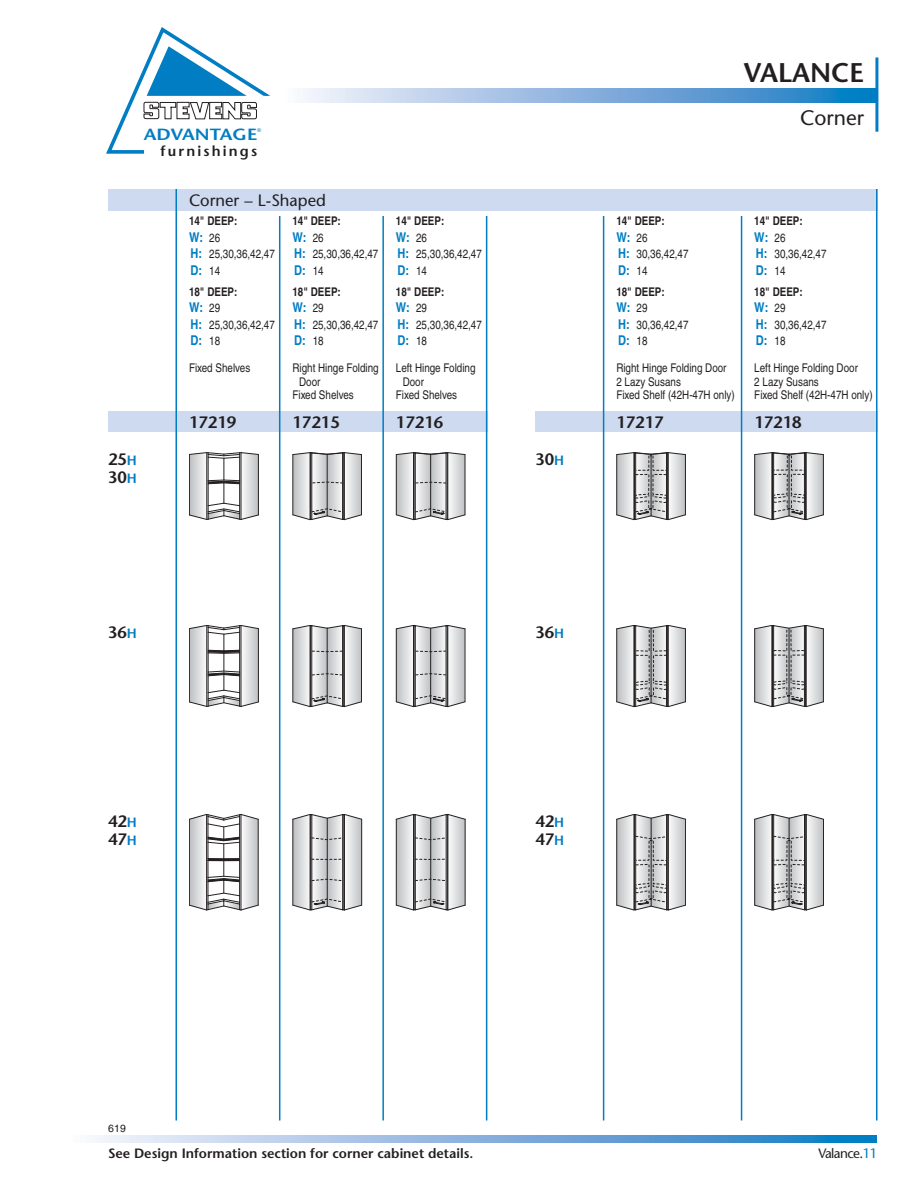
<style>
.page{position:relative;width:918px;height:1188px;background:#fff}
.page>*{position:absolute;margin:0;border:0;box-sizing:border-box;transform-origin:0 0}
.t1{font:600 27px "Stone Sans";color:#231f20}
.t2{font:21px "Stone Sans";color:#231f20}
.t3{font:600 16.5px/18px "Stone Sans";color:#231f20}
.t4{font:16.5px "Stone Sans";color:#231f20}
.t5{font:600 16.2px "Stone Sans";color:#007dc3;scale:1.17 1}
.t6{font:600 14.4px "Stone Sans";letter-spacing:.15em;color:#231f20}
.t7{font:700 condensed 13.5px "Helvetica";color:#007dc3}
.t8{font:600 13.5px "Stone Sans";color:#231f20}
.t9{font:13.5px "Stone Sans";letter-spacing:-.04em;color:#231f20}
.t10{font:condensed 12px/13.5px "Helvetica";color:#231f20}
.t11{font:700 condensed 12px "Helvetica";color:#231f20}
.t12{font:10.5px "Helvetica";color:#231f20}
.t13{font:5.4px "Stone Sans";color:#007dc3}
.s1{font-weight:400;font-size:12px;color:#231f20}
.s2{font-weight:700;font-size:13.5px;color:#007dc3}
.s3{font-size:13.5px;color:#007dc3}
.s4{color:#007dc3}
</style>
<div class="page">
<svg style="left:304px;top:89px;width:571px;height:13px;background:#83b2dd"></svg>
<hr style="left:875px;top:57px;width:3px;height:75px;background:#007dc3">
<svg style="left:96px;top:1135px;width:781px;height:7px;background:#8db7df"></svg>
<svg style="left:106px;top:27px;width:164px;height:127px"></svg>
<div style="left:535px;top:412px;width:343px;height:20px;background:#cddaf0"></div>
<div style="left:108px;top:189px;width:770px;height:22px;background:#cddaf0"></div>
<div style="left:108px;top:412px;width:379px;height:20px;background:#cddaf0"></div>
<hr style="left:279px;top:216px;width:1px;height:904px;background:#007dc3">
<hr style="left:382px;top:216px;width:2px;height:904px;background:#007dc3">
<hr style="left:603px;top:216px;width:1px;height:904px;background:#007dc3">
<hr style="left:741px;top:216px;width:1px;height:904px;background:#007dc3">
<hr style="left:876px;top:189px;width:2px;height:931px;background:#007dc3">
<hr style="left:176px;top:189px;width:1px;height:931px;background:#007dc3">
<hr style="left:486px;top:216px;width:1px;height:904px;background:#007dc3">
<svg style="left:189px;top:625px;width:70px;height:82px"></svg>
<svg style="left:189px;top:452px;width:70px;height:68px"></svg>
<svg style="left:292px;top:625px;width:70px;height:82px"></svg>
<svg style="left:292px;top:452px;width:70px;height:68px;background:#c1c2c3"></svg>
<hr style="left:465px;top:629px;width:1px;height:73px;background:#231f20">
<svg style="left:396px;top:625px;width:69px;height:82px"></svg>
<svg style="left:395px;top:452px;width:71px;height:69px"></svg>
<svg style="left:616px;top:625px;width:70px;height:82px;background:#bebebf"></svg>
<svg style="left:616px;top:452px;width:70px;height:68px;background:#bcbcbd"></svg>
<svg style="left:754px;top:625px;width:70px;height:82px;background:#bebebf"></svg>
<svg style="left:754px;top:452px;width:70px;height:68px;background:#bcbcbd"></svg>
<svg style="left:189px;top:814px;width:70px;height:96px"></svg>
<svg style="left:292px;top:814px;width:70px;height:96px;background:#c3c3c5"></svg>
<svg style="left:395px;top:814px;width:71px;height:97px"></svg>
<svg style="left:616px;top:814px;width:70px;height:326px"></svg>
<svg style="left:754px;top:814px;width:70px;height:326px"></svg>
<h1 class="t1" style="left:744px;top:59px;width:122px">VALANCE</h1>
<h3 class="t5" style="left:144px;top:126px;width:99px">ADVANTAGE</h3>
<p class="t6" style="left:161px;top:144px;width:98px">furnishings</p>
<p class="t13" style="left:257px;top:128px;width:6px">®</p>
<h3 class="t4" style="left:189px;top:192px;width:138px">Corner – L-Shaped</h3>
<p class="t11" style="left:189px;top:217px;width:50px">14" DEEP:</p>
<p class="t7" style="left:189px;top:232px;width:33px">W: <span class="s1">26</span></p>
<p class="t10" style="left:191px;top:249px;width:86px"><span class="s2">H:</span> 25,30,36,42,47</p>
<p class="t7" style="left:191px;top:265px;width:31px">D: <span class="s1">14</span></p>
<p class="t11" style="left:189px;top:287px;width:50px">18" DEEP:</p>
<p class="t7" style="left:189px;top:303px;width:33px">W: <span class="s1">29</span></p>
<p class="t10" style="left:191px;top:319px;width:86px"><span class="s2">H:</span> 25,30,36,42,47</p>
<p class="t7" style="left:191px;top:336px;width:31px">D: <span class="s1">18</span></p>
<p class="t10" style="left:189px;top:363px;width:63px">Fixed Shelves</p>
<p class="t11" style="left:292px;top:217px;width:50px">14" DEEP:</p>
<p class="t7" style="left:292px;top:232px;width:33px">W: <span class="s1">26</span></p>
<p class="t10" style="left:294px;top:249px;width:86px"><span class="s2">H:</span> 25,30,36,42,47</p>
<p class="t7" style="left:294px;top:265px;width:31px">D: <span class="s1">14</span></p>
<p class="t11" style="left:292px;top:287px;width:50px">18" DEEP:</p>
<p class="t7" style="left:292px;top:303px;width:33px">W: <span class="s1">29</span></p>
<p class="t10" style="left:294px;top:319px;width:86px"><span class="s2">H:</span> 25,30,36,42,47</p>
<p class="t7" style="left:294px;top:336px;width:31px">D: <span class="s1">18</span></p>
<p class="t10" style="left:292px;top:363px;width:88px">Right Hinge Folding</p>
<p class="t10" style="left:299px;top:376px;width:23px">Door</p>
<p class="t10" style="left:292px;top:390px;width:63px">Fixed Shelves</p>
<p class="t11" style="left:396px;top:217px;width:50px">14" DEEP:</p>
<p class="t7" style="left:396px;top:232px;width:33px">W: <span class="s1">26</span></p>
<p class="t10" style="left:398px;top:249px;width:86px"><span class="s2">H:</span> 25,30,36,42,47</p>
<p class="t7" style="left:398px;top:265px;width:31px">D: <span class="s1">14</span></p>
<p class="t11" style="left:396px;top:287px;width:50px">18" DEEP:</p>
<p class="t7" style="left:396px;top:303px;width:33px">W: <span class="s1">29</span></p>
<p class="t10" style="left:398px;top:319px;width:86px"><span class="s2">H:</span> 25,30,36,42,47</p>
<p class="t7" style="left:398px;top:336px;width:31px">D: <span class="s1">18</span></p>
<p class="t10" style="left:396px;top:363px;width:81px">Left Hinge Folding</p>
<p class="t10" style="left:403px;top:376px;width:23px">Door</p>
<p class="t10" style="left:396px;top:390px;width:63px">Fixed Shelves</p>
<h2 class="t2" style="left:800px;top:107px;width:65px">Corner</h2>
<p class="t11" style="left:616px;top:217px;width:50px">14" DEEP:</p>
<p class="t7" style="left:616px;top:232px;width:33px">W: <span class="s1">26</span></p>
<p class="t10" style="left:618px;top:249px;width:72px"><span class="s2">H:</span> 30,36,42,47</p>
<p class="t7" style="left:618px;top:265px;width:31px">D: <span class="s1">14</span></p>
<p class="t11" style="left:616px;top:287px;width:50px">18" DEEP:</p>
<p class="t7" style="left:616px;top:303px;width:33px">W: <span class="s1">29</span></p>
<p class="t10" style="left:618px;top:319px;width:72px"><span class="s2">H:</span> 30,36,42,47</p>
<p class="t7" style="left:618px;top:336px;width:31px">D: <span class="s1">18</span></p>
<p class="t10" style="left:616px;top:363px;width:120px">Right Hinge Folding Door<br>2 Lazy Susans<br>Fixed Shelf (42H-47H only)</p>
<p class="t11" style="left:754px;top:217px;width:50px">14" DEEP:</p>
<p class="t7" style="left:754px;top:232px;width:33px">W: <span class="s1">26</span></p>
<p class="t10" style="left:756px;top:249px;width:72px"><span class="s2">H:</span> 30,36,42,47</p>
<p class="t7" style="left:756px;top:265px;width:31px">D: <span class="s1">14</span></p>
<p class="t11" style="left:754px;top:287px;width:50px">18" DEEP:</p>
<p class="t7" style="left:754px;top:303px;width:33px">W: <span class="s1">29</span></p>
<p class="t10" style="left:756px;top:319px;width:72px"><span class="s2">H:</span> 30,36,42,47</p>
<p class="t7" style="left:756px;top:336px;width:31px">D: <span class="s1">18</span></p>
<p class="t10" style="left:754px;top:363px;width:120px">Left Hinge Folding Door<br>2 Lazy Susans<br>Fixed Shelf (42H-47H only)</p>
<h3 class="t3" style="left:189px;top:414px;width:49px">17219</h3>
<h3 class="t3" style="left:292px;top:414px;width:49px">17215</h3>
<h3 class="t3" style="left:396px;top:414px;width:49px">17216</h3>
<h3 class="t3" style="left:616px;top:414px;width:49px">17217</h3>
<h3 class="t3" style="left:754px;top:414px;width:49px">17218</h3>
<h3 class="t3" style="left:108px;top:452px;width:30px">25<span class="s3">H<br></span>30<span class="s3">H</span></h3>
<h3 class="t3" style="left:535px;top:452px;width:30px">30<span class="s3">H</span></h3>
<h3 class="t3" style="left:108px;top:624px;width:30px">36<span class="s3">H</span></h3>
<h3 class="t3" style="left:535px;top:624px;width:30px">36<span class="s3">H</span></h3>
<h3 class="t3" style="left:108px;top:813px;width:30px">42<span class="s3">H<br></span>47<span class="s3">H</span></h3>
<h3 class="t3" style="left:535px;top:813px;width:30px">42<span class="s3">H<br></span>47<span class="s3">H</span></h3>
<p class="t12" style="left:108px;top:1125px;width:20px">619</p>
<p class="t8" style="left:108px;top:1147px;width:367px">See Design Information section for corner cabinet details.</p>
<p class="t9" style="left:818px;top:1147px;width:61px">Valance.<span class="s4">11</span></p>
</div>
